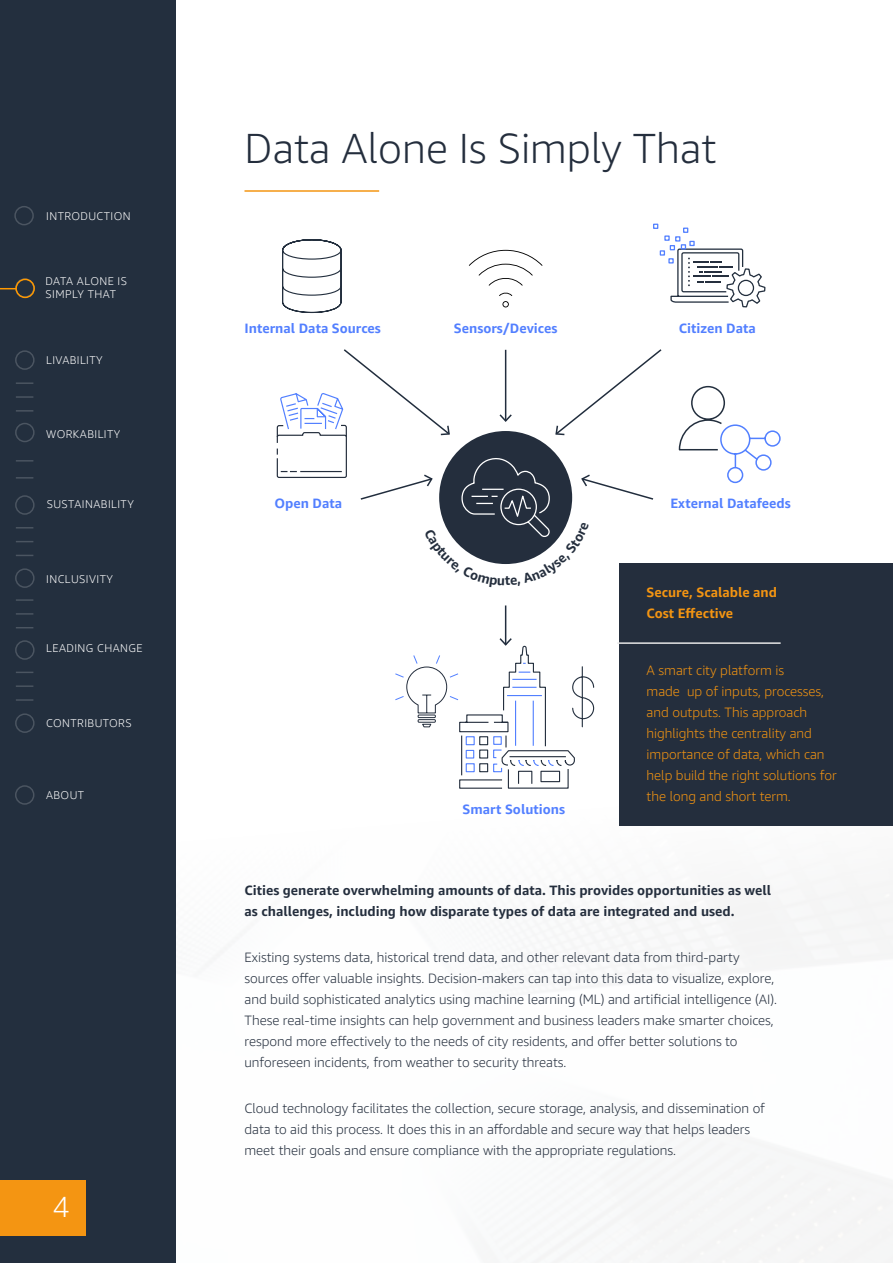
<style>
.page{position:relative;width:893px;height:1263px;background:#fff}
.page>*{position:absolute;margin:0;border:0;box-sizing:border-box;transform-origin:0 0}
.t1{font:300 42px "Amazon Ember";color:#242e3d}
.t2{font:300 29.1px "Amazon Ember";color:#fff}
.t3{font:300 13.5px/21px "Amazon Ember";color:#242e3d}
.t4{font:300 13.5px/21px "Amazon Ember";color:#f49512}
.t5{font:700 13.5px/21px "Amazon Ember";color:#242e3d}
.t6{font:700 13.5px "Amazon Ember";color:#527fff}
.t7{font:700 13.5px/21px "Amazon Ember";color:#f49512}
.t8{font:300 11.25px/13.5px "Amazon Ember";letter-spacing:.04em;color:#fff}
</style>
<div class="page">
<div style="left:0;top:0;width:176px;height:1263px;background:#232f3e"></div>
<hr style="left:244px;top:190px;width:135px;height:2px;background:#f49512">
<svg style="left:282px;top:239px;width:60px;height:75px"></svg>
<svg style="left:678px;top:385px;width:103px;height:99px"></svg>
<svg style="left:653px;top:224px;width:113px;height:84px"></svg>
<svg style="left:469px;top:250px;width:73px;height:36px"></svg>
<svg style="left:499px;top:292px;width:13px;height:15px"></svg>
<hr style="left:505px;top:605px;width:1px;height:40px;background:#212d3d">
<svg style="left:395px;top:636px;width:200px;height:153px"></svg>
<div style="left:619px;top:564px;width:274px;height:262px;background:#242e3d"></div>
<hr style="left:617px;top:642px;width:164px;height:2px;background:#e6e6e6">
<div style="left:0;top:1180px;width:86px;height:55px;background:#f49512"></div>
<div style="left:15px;top:713px;width:20px;height:20px;border:2px solid #f0f1f1;border-radius:50%"></div>
<div style="left:15px;top:278px;width:20px;height:20px;border:2px solid #f0f1f1;border-radius:50%"></div>
<div style="left:14px;top:206px;width:20px;height:19px;border:2px solid #f0f1f1;border-radius:50%"></div>
<div style="left:15px;top:785px;width:19px;height:20px;border:2px solid #f0f1f1;border-radius:50%"></div>
<svg style="left:16px;top:396px;width:17px;height:2px"></svg>
<div style="left:15px;top:350px;width:20px;height:20px;border:2px solid #f0f1f1;border-radius:50%"></div>
<svg style="left:16px;top:382px;width:17px;height:2px"></svg>
<svg style="left:16px;top:410px;width:17px;height:2px"></svg>
<div style="left:15px;top:495px;width:20px;height:20px;border:2px solid #f0f1f1;border-radius:50%"></div>
<svg style="left:16px;top:541px;width:17px;height:1px"></svg>
<svg style="left:16px;top:527px;width:17px;height:1px"></svg>
<svg style="left:16px;top:555px;width:17px;height:1px"></svg>
<svg style="left:16px;top:613px;width:17px;height:2px"></svg>
<div style="left:15px;top:568px;width:20px;height:20px;border:2px solid #f0f1f1;border-radius:50%"></div>
<svg style="left:16px;top:599px;width:17px;height:2px"></svg>
<svg style="left:16px;top:627px;width:17px;height:1px"></svg>
<div style="left:15px;top:640px;width:20px;height:20px;border:2px solid #f0f1f1;border-radius:50%"></div>
<svg style="left:16px;top:685px;width:17px;height:2px"></svg>
<svg style="left:16px;top:672px;width:17px;height:1px"></svg>
<svg style="left:16px;top:699px;width:17px;height:2px"></svg>
<div style="left:15px;top:423px;width:20px;height:19px;border:2px solid #f0f1f1;border-radius:50%"></div>
<svg style="left:16px;top:460px;width:17px;height:2px"></svg>
<svg style="left:16px;top:477px;width:17px;height:2px"></svg>
<div style="left:15px;top:279px;width:20px;height:19px;border:2px solid #f90;border-radius:50%"></div>
<svg style="left:0;top:288px;width:16px;height:1px"></svg>
<svg style="left:276px;top:349px;width:387px;height:215px"></svg>
<p class="t8" style="left:46px;top:209px;width:86px">INTRODUCTION</p>
<p class="t8" style="left:46px;top:274px;width:83px">DATA ALONE IS<br>SIMPLY THAT</p>
<p class="t8" style="left:46px;top:353px;width:58px">LIVABILITY</p>
<p class="t8" style="left:46px;top:427px;width:76px">WORKABILITY</p>
<p class="t8" style="left:47px;top:497px;width:89px">SUSTAINABILITY</p>
<p class="t8" style="left:46px;top:572px;width:68px">INCLUSIVITY</p>
<p class="t8" style="left:46px;top:642px;width:98px">LEADING CHANGE</p>
<p class="t8" style="left:46px;top:716px;width:87px">CONTRIBUTORS</p>
<p class="t8" style="left:46px;top:788px;width:40px">ABOUT</p>
<h2 class="t2" style="left:53px;top:1188px;width:19px">4</h2>
<h1 class="t1" style="left:244px;top:123px;width:474px">Data Alone Is Simply That</h1>
<p class="t6" style="left:244px;top:319px;width:138px">Internal Data Sources</p>
<p class="t6" style="left:454px;top:319px;width:105px">Sensors/Devices</p>
<p class="t6" style="left:274px;top:495px;width:69px">Open Data</p>
<p class="t6" style="left:463px;top:801px;width:104px">Smart Solutions</p>
<p class="t6" style="left:679px;top:319px;width:78px">Citizen Data</p>
<p class="t6" style="left:670px;top:495px;width:122px">External Datafeeds</p>
<p class="t7" style="left:647px;top:582px;width:132px">Secure, Scalable and<br>Cost Effective</p>
<p class="t4" style="left:647px;top:659px;width:192px">A smart city platform is<br>made up of inputs, processes, and outputs. This approach highlights the centrality and importance of data, which can help build the right solutions for the long and short term.</p>
<p class="t5" style="left:244px;top:879px;width:528px">Cities generate overwhelming amounts of data. This provides opportunities as well as challenges, including how disparate types of data are integrated and used.</p>
<p class="t3" style="left:244px;top:947px;width:534px">Existing systems data, historical trend data, and other relevant data from third-party sources offer valuable insights. Decision-makers can tap into this data to visualize, explore, and build sophisticated analytics using machine learning (ML) and artificial intelligence (AI).<br>These real-time insights can help government and business leaders make smarter choices, respond more effectively to the needs of city residents, and offer better solutions to unforeseen incidents, from weather to security threats.</p>
<p class="t3" style="left:244px;top:1098px;width:522px">Cloud technology facilitates the collection, secure storage, analysis, and dissemination of data to aid this process. It does this in an affordable and secure way that helps leaders meet their goals and ensure compliance with the appropriate regulations.</p>
</div>
